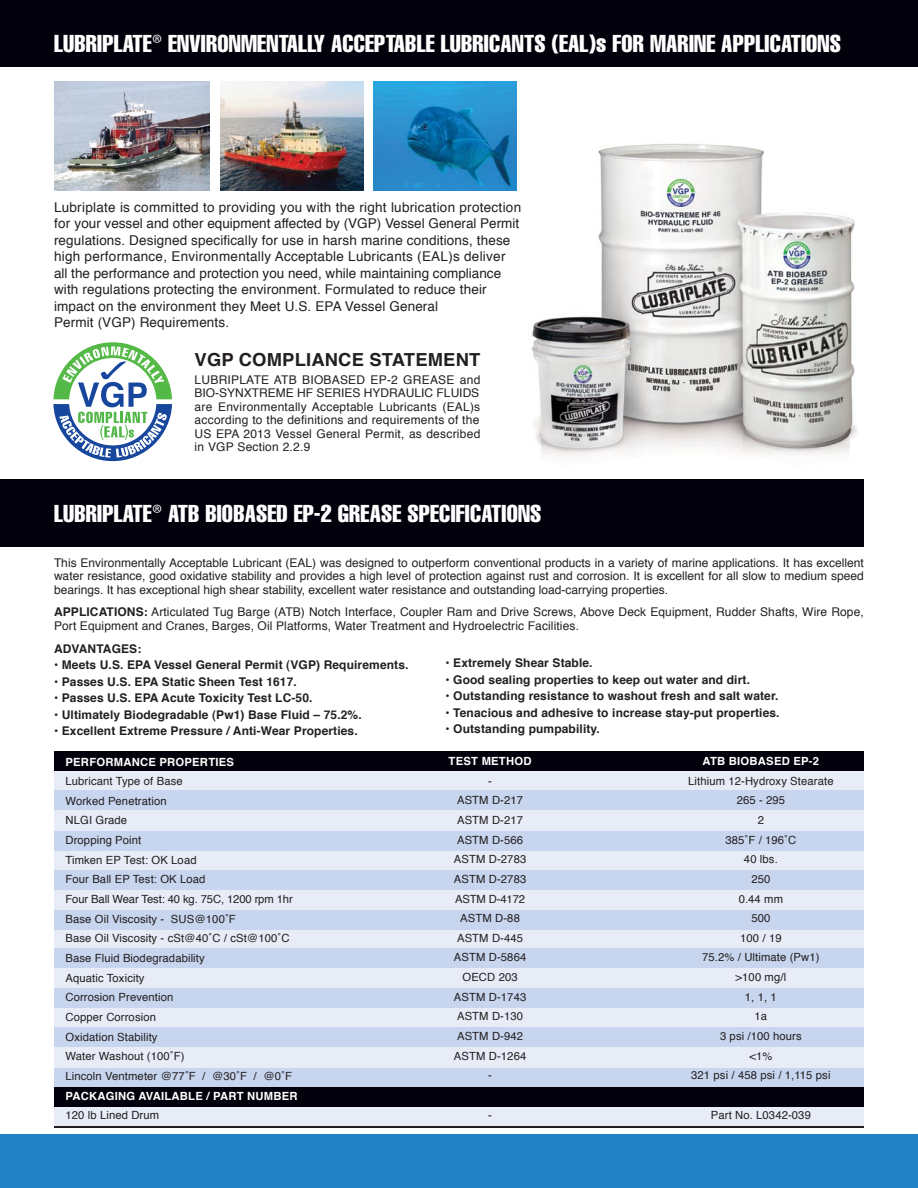
<style>
.page{position:relative;width:918px;height:1188px;background:#fff}
.page>*{position:absolute;margin:0;border:0;box-sizing:border-box;transform-origin:0 0}
.t1{font:extra-condensed 24px "Helvetica";letter-spacing:.01em;color:#fff}
.t2{font:700 18px "Helvetica";letter-spacing:.01em;color:#231f20}
.t3{font:13.5px/16.5px "Helvetica";letter-spacing:.01em;color:#231f20}
.t4{font:12px/13.5px "Helvetica";letter-spacing:.01em;color:#231f20;text-align:justify}
.t5{font:700 12px "Helvetica";letter-spacing:.01em;color:#231f20}
.t6{font:11.25px/19.6px "Helvetica";letter-spacing:.01em;color:#231f20;text-align:center}
.t7{font:700 11.25px "Helvetica";letter-spacing:.02em;color:#fff}
.s1{font-family:"Myriad Pro";font-weight:300;font-stretch:normal;font-size:25.5px}
.s2{font-weight:700}
</style>
<div class="page">
<img style="left:511px;top:123px;width:346px;height:333px">
<div style="left:0;top:479px;width:864px;height:67px;background:#01000b"></div>
<div style="left:54px;top:752px;width:810px;height:375px;background:#e7ecf7"></div>
<div style="left:54px;top:791px;width:810px;height:19px;background:#c7d5ee"></div>
<div style="left:54px;top:752px;width:810px;height:19px;background:#01000b"></div>
<div style="left:54px;top:832px;width:810px;height:19px;background:#c7d5ee"></div>
<div style="left:54px;top:870px;width:810px;height:19px;background:#c7d5ee"></div>
<div style="left:54px;top:910px;width:810px;height:20px;background:#c7d5ee"></div>
<div style="left:54px;top:948px;width:810px;height:20px;background:#c7d5ee"></div>
<div style="left:54px;top:988px;width:810px;height:19px;background:#c7d5ee"></div>
<div style="left:54px;top:1027px;width:810px;height:20px;background:#c7d5ee"></div>
<div style="left:54px;top:1068px;width:810px;height:20px;background:#c7d5ee"></div>
<div style="left:54px;top:1087px;width:810px;height:20px;background:#01000b"></div>
<hr style="left:54px;top:1126px;width:810px;height:1px;background:#231f20">
<div style="left:0;top:0;width:918px;height:67px;background:#01000b"></div>
<svg style="left:53px;top:342px;width:119px;height:119px"></svg>
<div style="left:0;top:1134px;width:918px;height:54px;background:#2483c6"></div>
<img style="left:374px;top:81px;width:142px;height:109px">
<img style="left:54px;top:81px;width:156px;height:109px">
<img style="left:221px;top:81px;width:142px;height:109px">
<h1 class="t1" style="left:54px;top:28px;width:789px">LUBRIPLATE<span class="s1">®</span> ENVIRONMENTALLY ACCEPTABLE LUBRICANTS (EAL)s FOR MARINE APPLICATIONS</h1>
<p class="t3" style="left:54px;top:199px;width:469px">Lubriplate is committed to providing you with the right lubrication protection for your vessel and other equipment affected by (VGP) Vessel General Permit regulations. Designed specifically for use in harsh marine conditions, these high performance, Environmentally Acceptable Lubricants (EAL)s deliver all the performance and protection you need, while maintaining compliance with regulations protecting the environment. Formulated to reduce their impact on the environment they Meet U.S. EPA Vessel General<br>Permit (VGP) Requirements.</p>
<h2 class="t2" style="left:195px;top:345px;width:287px">VGP COMPLIANCE STATEMENT</h2>
<p class="t4" style="left:195px;top:373px;width:287px">LUBRIPLATE ATB BIOBASED EP-2 GREASE and BIO-SYNXTREME HF SERIES HYDRAULIC FLUIDS are Environmentally Acceptable Lubricants (EAL)s according to the definitions and requirements of the US EPA 2013 Vessel General Permit, as described in VGP Section 2.2.9</p>
<h1 class="t1" style="left:54px;top:498px;width:489px">LUBRIPLATE<span class="s1">®</span> ATB BIOBASED EP-2 GREASE SPECIFICATIONS</h1>
<p class="t4" style="left:54px;top:556px;width:811px">This Environmentally Acceptable Lubricant (EAL) was designed to outperform conventional products in a variety of marine applications. It has excellent water resistance, good oxidative stability and provides a high level of protection against rust and corrosion. It is excellent for all slow to medium speed bearings. It has exceptional high shear stability, excellent water resistance and outstanding load-carrying properties.</p>
<p class="t4" style="left:54px;top:606px;width:811px"><span class="s2">APPLICATIONS:</span> Articulated Tug Barge (ATB) Notch Interface, Coupler Ram and Drive Screws, Above Deck Equipment, Rudder Shafts, Wire Rope,<br>Port Equipment and Cranes, Barges, Oil Platforms, Water Treatment and Hydroelectric Facilities.</p>
<p class="t5" style="left:54px;top:639px;width:89px">ADVANTAGES:</p>
<p class="t5" style="left:54px;top:655px;width:356px">• Meets U.S. EPA Vessel General Permit (VGP) Requirements.</p>
<p class="t5" style="left:54px;top:672px;width:244px">• Passes U.S. EPA Static Sheen Test 1617.</p>
<p class="t5" style="left:54px;top:688px;width:260px">• Passes U.S. EPA Acute Toxicity Test LC-50.</p>
<p class="t5" style="left:54px;top:705px;width:309px">• Ultimately Biodegradable (Pw1) Base Fluid – 75.2%.</p>
<p class="t5" style="left:54px;top:721px;width:305px">• Excellent Extreme Pressure / Anti-Wear Properties.</p>
<p class="t5" style="left:446px;top:653px;width:149px">• Extremely Shear Stable.</p>
<p class="t5" style="left:446px;top:670px;width:306px">• Good sealing properties to keep out water and dirt.</p>
<p class="t5" style="left:446px;top:686px;width:335px">• Outstanding resistance to washout fresh and salt water.</p>
<p class="t5" style="left:446px;top:703px;width:336px">• Tenacious and adhesive to increase stay-put properties.</p>
<p class="t5" style="left:446px;top:719px;width:156px">• Outstanding pumpability.</p>
<p class="t7" style="left:703px;top:752px;width:118px">ATB BIOBASED EP-2</p>
<p class="t6" style="left:688px;top:771px;width:147px">Lithium 12-Hydroxy Stearate<br>265 - 295<br>2<br>385˚F / 196˚C<br>40 lbs.<br>250<br>0.44 mm<br>500<br>100 / 19<br>75.2% / Ultimate (Pw1) &gt;100 mg/l<br>1, 1, 1<br>1a<br>3 psi /100 hours<br>&lt;1%<br>321 psi / 458 psi / 1,115 psi</p>
<p class="t6" style="left:711px;top:1105px;width:102px">Part No. L0342-039</p>
<p class="t7" style="left:449px;top:752px;width:84px">TEST METHOD</p>
<p class="t6" style="left:454px;top:771px;width:74px">-<br>ASTM D-217<br>ASTM D-217<br>ASTM D-566<br>ASTM D-2783<br>ASTM D-2783<br>ASTM D-4172<br>ASTM D-88<br>ASTM D-445<br>ASTM D-5864<br>OECD 203<br>ASTM D-1743<br>ASTM D-130<br>ASTM D-942<br>ASTM D-1264 -</p>
<p class="t6" style="left:488px;top:1105px;width:5px">-</p>
<p class="t7" style="left:66px;top:752px;width:170px">PERFORMANCE PROPERTIES</p>
<p class="t6" style="left:66px;top:772px;width:229px;text-align:left">Lubricant Type of Base<br>Worked Penetration<br>NLGI Grade<br>Dropping Point<br>Timken EP Test: OK Load<br>Four Ball EP Test: OK Load<br>Four Ball Wear Test: 40 kg. 75C, 1200 rpm 1hr<br>Base Oil Viscosity - SUS@100˚F<br>Base Oil Viscosity - cSt@40˚C / cSt@100˚C<br>Base Fluid Biodegradability<br>Aquatic Toxicity<br>Corrosion Prevention<br>Copper Corrosion<br>Oxidation Stability<br>Water Washout (100˚F)<br>Lincoln Ventmeter @77˚F / @30˚F / @0˚F</p>
<p class="t7" style="left:66px;top:1087px;width:234px">PACKAGING AVAILABLE / PART NUMBER</p>
<p class="t6" style="left:66px;top:1106px;width:95px">120 lb Lined Drum</p>
</div>
